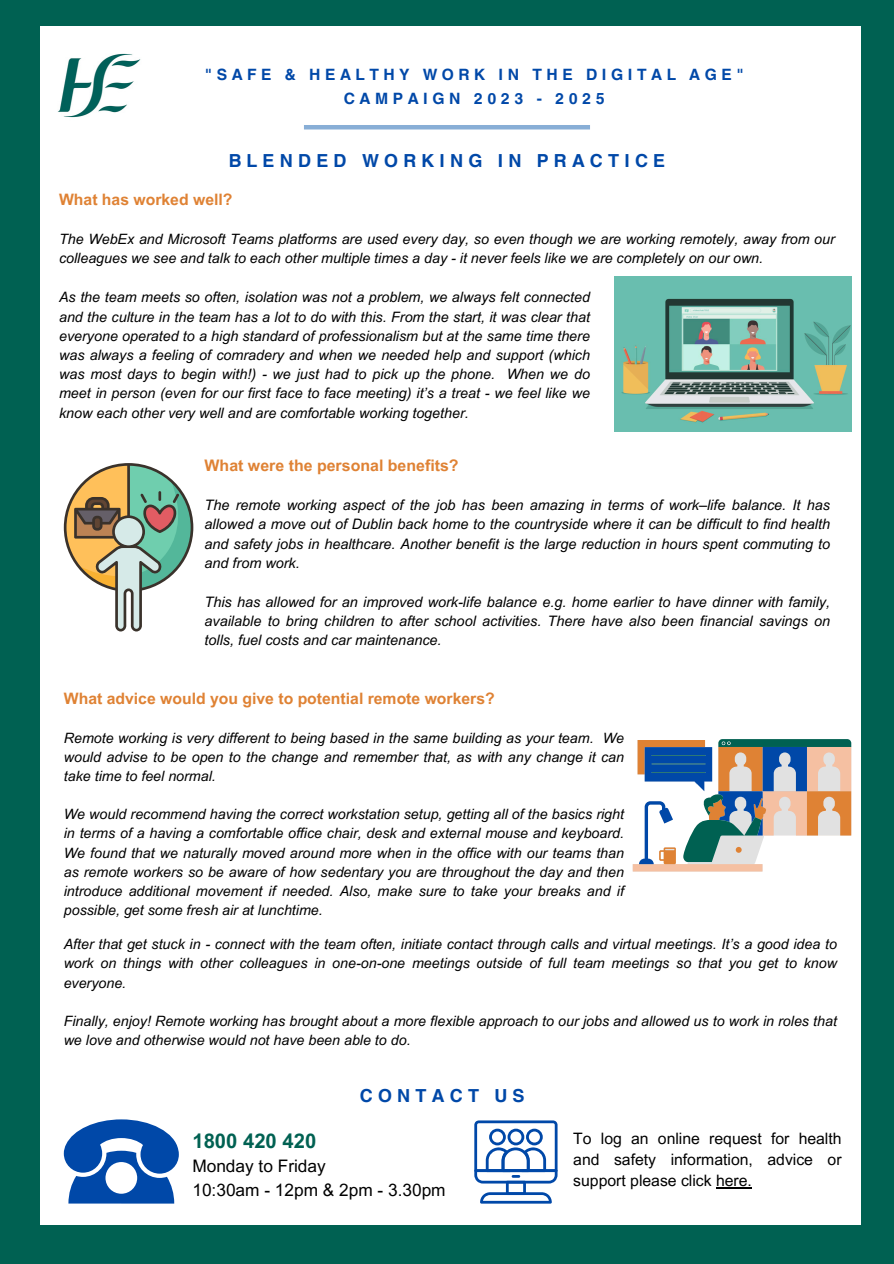
<style>
.page{position:relative;width:894px;height:1264px;background:#fff}
.page>*{position:absolute;margin:0;border:0;box-sizing:border-box;transform-origin:0 0}
.t1{font:700 20.25px "Arial MT Pro";color:#006152}
.t2{font:700 18px "Helvetica World";letter-spacing:.29em;color:#0048a8}
.t3{font:17.25px/23.7px "Arial MT Pro";color:#000}
.t4{font:700 15.9px "Arial MT Pro";color:#df8234}
.t5{font:15.75px/21.3px "Arial MT Pro";color:#000;text-align:justify}
.t6{font:700 15.75px "Arial MT Pro";color:#df8234}
.t7{font:700 15.6px/23.7px "Helvetica World";letter-spacing:.29em;color:#0048a8;text-align:center}
.t8{font:italic 14.4px/19.4px "Arial MT Pro";color:#000;text-align:justify}
.t9{font:italic 14.25px/19.2px "Arial MT Pro";color:#000;text-align:justify}
</style>
<div class="page">
<div style="left:0;top:0;width:893px;height:1263px;background:#006152"></div>
<div style="left:40px;top:26px;width:819px;height:1198px;background:#fff"></div>
<img style="left:57px;top:53px;width:84px;height:65px">
<hr style="left:304px;top:125px;width:286px;height:4px;background:#88aed6">
<svg style="left:64px;top:1119px;width:115px;height:84px"></svg>
<svg style="left:474px;top:1120px;width:83px;height:83px"></svg>
<img style="left:614px;top:276px;width:236px;height:155px">
<svg style="left:64px;top:463px;width:129px;height:168px"></svg>
<svg style="left:632px;top:739px;width:218px;height:132px"></svg>
<hr style="left:716px;top:1187px;width:35px;height:1px;background:#000">
<h4 class="t7" style="left:205px;top:61px;width:540px">"SAFE &amp; HEALTHY WORK IN THE DIGITAL AGE"<br>CAMPAIGN 2023 - 2025</h4>
<p class="t2" style="left:229px;top:146px;width:438px">BLENDED WORKING IN PRACTICE</p>
<p class="t6" style="left:59px;top:194px;width:175px">What has worked well?</p>
<h1 class="t9" style="left:59px;top:231px;width:777px">The WebEx and Microsoft Teams platforms are used every day, so even though we are working remotely, away from our colleagues we see and talk to each other multiple times a day - it never feels like we are completely on our own.</h1>
<p class="t9" style="left:59px;top:289px;width:532px">As the team meets so often, isolation was not a problem, we always felt connected and the culture in the team has a lot to do with this. From the start, it was clear that everyone operated to a high standard of professionalism but at the same time there was always a feeling of comradery and when we needed help and support (which was most days to begin with!) - we just had to pick up the phone. When we do meet in person (even for our first face to face meeting) it’s a treat - we feel like we know each other very well and are comfortable working together.</p>
<p class="t4" style="left:204px;top:459px;width:255px">What were the personal benefits?</p>
<p class="t8" style="left:204px;top:497px;width:627px">The remote working aspect of the job has been amazing in terms of work–life balance. It has allowed a move out of Dublin back home to the countryside where it can be difficult to find health and safety jobs in healthcare. Another benefit is the large reduction in hours spent commuting to and from work.</p>
<h3 class="t8" style="left:204px;top:593px;width:627px">This has allowed for an improved work-life balance e.g. home earlier to have dinner with family, available to bring children to after school activities. There have also been financial savings on tolls, fuel costs and car maintenance.</h3>
<p class="t6" style="left:64px;top:693px;width:432px">What advice would you give to potential remote workers?</p>
<p class="t9" style="left:64px;top:730px;width:561px">Remote working is very different to being based in the same building as your team. We would advise to be open to the change and remember that, as with any change it can take time to feel normal.</p>
<h4 class="t9" style="left:64px;top:806px;width:561px">We would recommend having the correct workstation setup, getting all of the basics right in terms of a having a comfortable office chair, desk and external mouse and keyboard.<br>We found that we naturally moved around more when in the office with our teams than as remote workers so be aware of how sedentary you are throughout the day and then introduce additional movement if needed. Also, make sure to take your breaks and if possible, get some fresh air at lunchtime.</h4>
<h5 class="t9" style="left:64px;top:936px;width:774px">After that get stuck in - connect with the team often, initiate contact through calls and virtual meetings. It’s a good idea to work on things with other colleagues in one-on-one meetings outside of full team meetings so that you get to know everyone.</h5>
<h5 class="t9" style="left:64px;top:1013px;width:774px">Finally, enjoy! Remote working has brought about a more flexible approach to our jobs and allowed us to work in roles that we love and otherwise would not have been able to do.</h5>
<h4 class="t2" style="left:359px;top:1081px;width:166px">CONTACT US</h4>
<p class="t1" style="left:192px;top:1132px;width:125px">1800 420 420</p>
<p class="t3" style="left:192px;top:1156px;width:255px">Monday to Friday<br>10:30am - 12pm &amp; 2pm - 3.30pm</p>
<p class="t5" style="left:573px;top:1129px;width:270px">To log an online request for health and safety information, advice or support please click here.</p>
</div>
